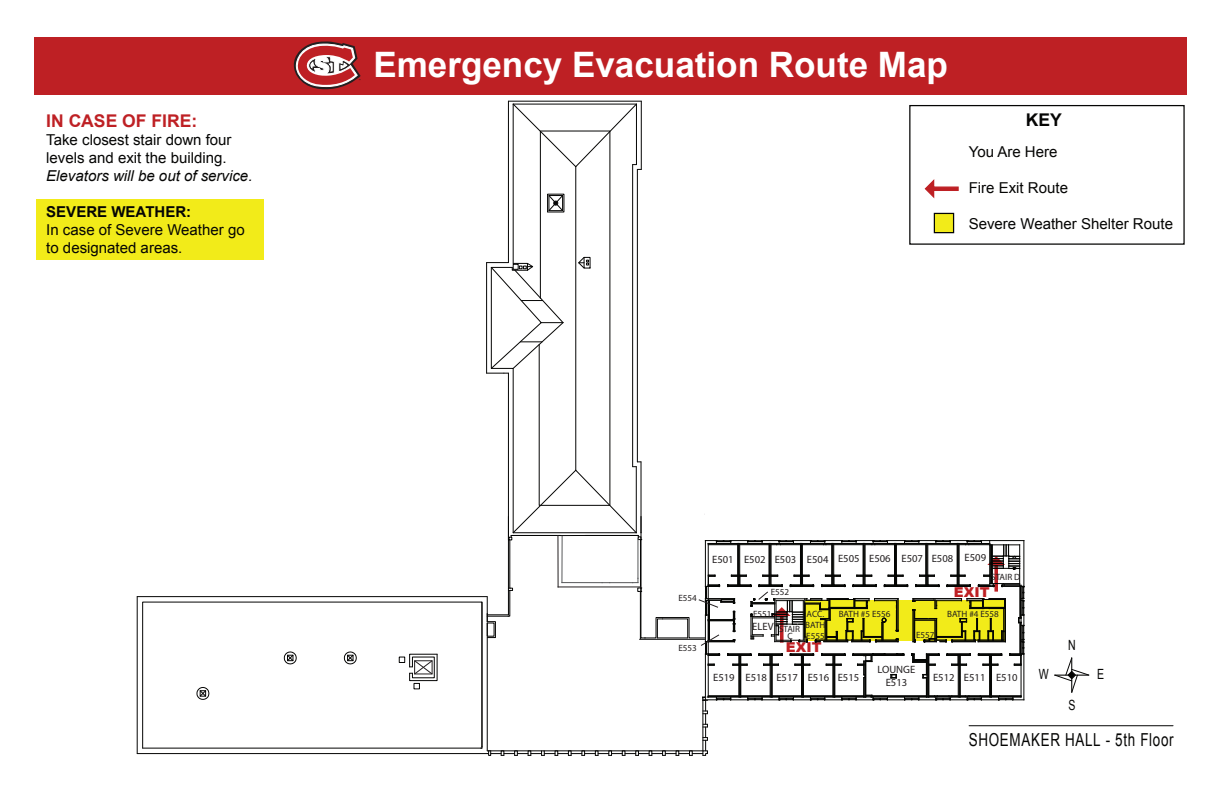
<style>
.page{position:relative;width:1224px;height:792px;background:#fff}
.page>*{position:absolute;margin:0;border:0;box-sizing:border-box;transform-origin:0 0}
.t1{font:700 35.1px "Arial";color:#fff}
.t2{font:17.9px "Arial";letter-spacing:.05em;color:#050504;scale:.75 1}
.t3{font:700 17.5px "Arial";color:#be2024}
.t4{font:700 17.5px "Arial";color:#050504}
.t5{font:15px/18px "Arial";color:#050504}
.t6{font:italic 15px "Arial";color:#050504}
.t7{font:700 15px "Arial";color:#050504}
.t8{font:14.1px "Arial";color:#050504;scale:.75 1}
.t9{font:900 13.6px "Arial";color:#be2024}
.t10{font:10.6px/12.7px "Myriad Pro";color:#231f20;text-align:center}
.t11{font:9.1px/10.9px "Myriad Pro";color:#231f20}
</style>
<div class="page">
<hr style="left:137px;top:597px;width:1px;height:157px;background:#050504">
<hr style="left:143px;top:748px;width:339px;height:1px;background:#050504">
<svg style="left:142px;top:602px;width:339px;height:146px"></svg>
<hr style="left:137px;top:753px;width:351px;height:1px;background:#050504">
<hr style="left:137px;top:596px;width:350px;height:1px;background:#050504">
<hr style="left:508px;top:101px;width:133px;height:1px;background:#050504">
<hr style="left:641px;top:101px;width:1px;height:68px;background:#050504">
<hr style="left:508px;top:101px;width:1px;height:162px;background:#050504">
<svg style="left:344px;top:650px;width:13px;height:16px"></svg>
<svg style="left:399px;top:654px;width:38px;height:35px"></svg>
<svg style="left:197px;top:686px;width:12px;height:15px"></svg>
<svg style="left:284px;top:650px;width:13px;height:16px"></svg>
<div style="left:35px;top:37px;width:1152px;height:57px;background:#be2024"></div>
<svg style="left:293px;top:41px;width:68px;height:49px"></svg>
<svg style="left:481px;top:104px;width:544px;height:652px"></svg>
<div style="left:909px;top:105px;width:276px;height:140px;border:1px solid #050504"></div>
<div style="left:36px;top:200px;width:228px;height:60px;background:#f2eb19"></div>
<div style="left:934px;top:213px;width:20px;height:20px;background:#f2eb19;border:1px solid #050504"></div>
<hr style="left:969px;top:725px;width:204px;height:1px;background:#050504">
<svg style="left:1054px;top:657px;width:36px;height:36px"></svg>
<h1 class="t1" style="left:373px;top:41px;width:576px">Emergency Evacuation Route Map</h1>
<p class="t3" style="left:46px;top:109px;width:152px">IN CASE OF FIRE:</p>
<p class="t4" style="left:1026px;top:109px;width:38px">KEY</p>
<p class="t5" style="left:46px;top:131px;width:187px">Take closest stair down four levels and exit the building.</p>
<p class="t6" style="left:46px;top:166px;width:208px">Elevators will be out of service.</p>
<p class="t7" style="left:46px;top:202px;width:146px">SEVERE WEATHER:</p>
<p class="t5" style="left:46px;top:221px;width:200px">In case of Severe Weather go to designated areas.</p>
<p class="t5" style="left:969px;top:143px;width:90px">You Are Here</p>
<p class="t5" style="left:969px;top:179px;width:101px">Fire Exit Route</p>
<p class="t5" style="left:969px;top:215px;width:206px">Severe Weather Shelter Route</p>
<p class="t10" style="left:712px;top:552px;width:276px">E501 E502 E503 E504 E505 E506 E507 E508 E509</p>
<p class="t11" style="left:678px;top:592px;width:20px">E554</p>
<p class="t11" style="left:678px;top:642px;width:20px">E553</p>
<p class="t11" style="left:771px;top:587px;width:20px">E552</p>
<p class="t11" style="left:991px;top:571px;width:30px">STAIR D</p>
<p class="t9" style="left:954px;top:582px;width:37px">EXIT</p>
<p class="t11" style="left:805px;top:608px;width:22px">ACC.<br>BATH<br>E555</p>
<p class="t11" style="left:839px;top:608px;width:53px">BATH #5 E556</p>
<p class="t11" style="left:947px;top:608px;width:53px">BATH #4 E558</p>
<p class="t11" style="left:752px;top:606px;width:49px;line-height:15px">E551<br><sup>ELEV</sup> STAIR</p>
<p class="t11" style="left:787px;top:630px;width:7px">C</p>
<p class="t11" style="left:916px;top:629px;width:20px">E557</p>
<p class="t9" style="left:786px;top:637px;width:37px">EXIT</p>
<p class="t10" style="left:713px;top:671px;width:148px">E519 E518 E517 E516 E515</p>
<p class="t10" style="left:878px;top:663px;width:39px">LOUNGE<br>E513</p>
<p class="t10" style="left:933px;top:671px;width:86px">E512 E511 E510</p>
<p class="t8" style="left:1039px;top:665px;width:15px">W</p>
<p class="t8" style="left:1068px;top:636px;width:12px">N</p>
<p class="t8" style="left:1069px;top:696px;width:11px">S</p>
<p class="t8" style="left:1097px;top:665px;width:11px">E</p>
<p class="t2" style="left:969px;top:728px;width:275px">SHOEMAKER HALL - 5th Floor</p>
</div>
